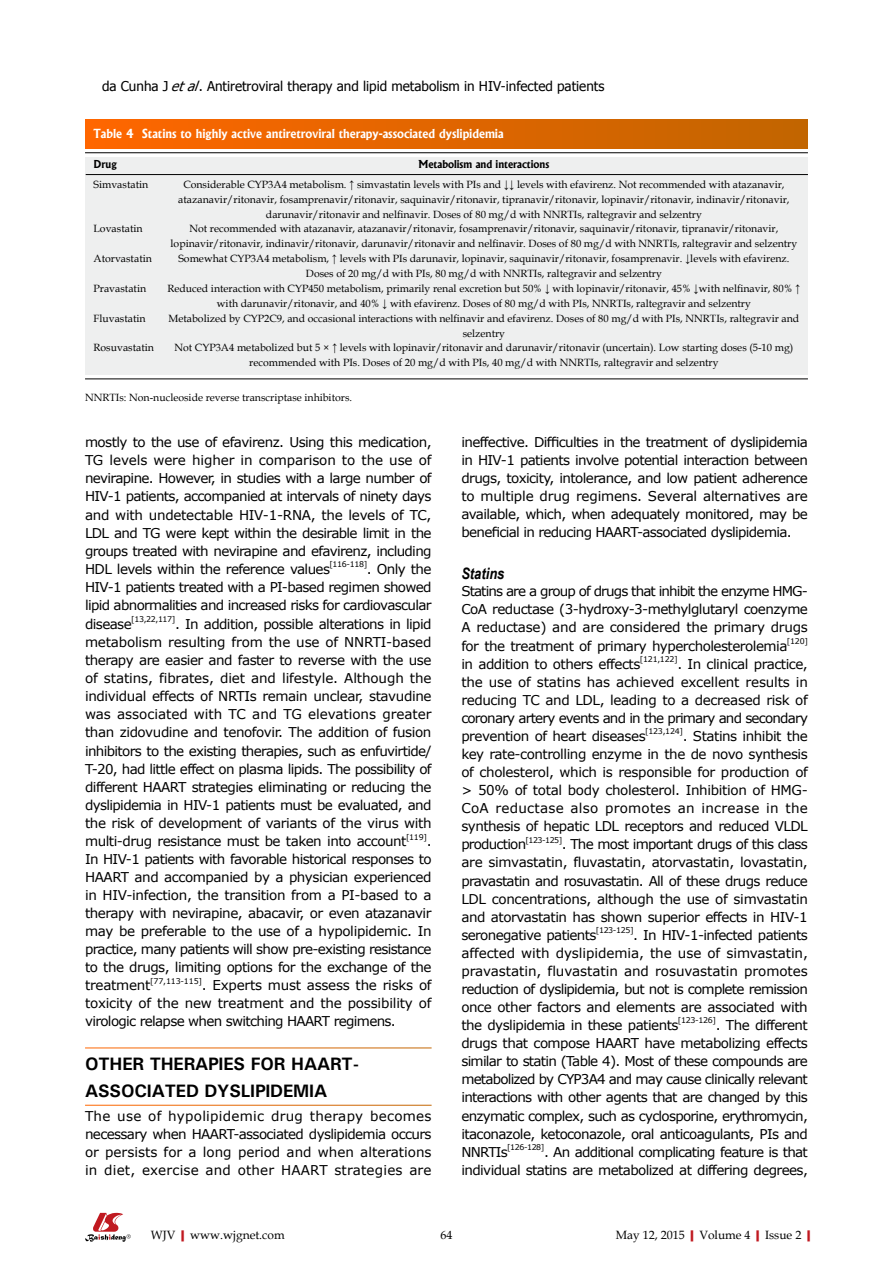
<style>
.page{position:relative;width:893px;height:1263px;background:#fff}
.page>*{position:absolute;margin:0;border:0;box-sizing:border-box;transform-origin:0 0}
.t1{font:700 18px/27px "Univers";letter-spacing:-.01em;color:#000}
.t2{font:italic 700 15.75px "Arial Narrow";color:#000}
.t3{font:13.5px/18px "Verdana";letter-spacing:-.045em;color:#000;text-align:justify}
.t4{font:13.5px "Tahoma";color:#000}
.t5{font:700 12px "Albertus";color:#fff}
.t6{font:12px "Book Antiqua";color:#000}
.t7{font:10.5px/15px "Book Antiqua";color:#000;text-align:center}
.t8{font:700 10.5px "Albertus";color:#000}
.t9{font:7.8px "Verdana";letter-spacing:-.04em;color:#000}
.s1{font-style:italic}
.s2{font-weight:700;color:#c01920}
</style>
<div class="page">
<div style="left:85px;top:157px;width:723px;height:217px;background:#eeefef"></div>
<svg style="left:85px;top:1213px;width:46px;height:29px"></svg>
<div style="left:85px;top:119px;width:723px;height:29px;background:linear-gradient(to right,#f60,#c16500)"></div>
<hr style="left:85px;top:152px;width:723px;height:1px;background:#000">
<hr style="left:86px;top:174px;width:722px;height:1px;background:#000">
<hr style="left:85px;top:378px;width:723px;height:1px;background:#000">
<p class="t4" style="left:102px;top:77px;width:504px">da Cunha J <span class="s1">etal</span>. Antiretroviral therapy and lipid metabolism in HIV-infected patients</p>
<p class="t5" style="left:94px;top:126px;width:412px">Table 4 Statins to highly active antiretroviral therapy-associated dyslipidemia</p>
<p class="t8" style="left:94px;top:158px;width:25px">Drug</p>
<p class="t8" style="left:419px;top:158px;width:132px">Metabolism and interactions</p>
<p class="t7" style="left:94px;top:176px;width:56px">Simvastatin</p>
<p class="t7" style="left:178px;top:176px;width:613px">Considerable CYP3A4 metabolism. ↑ simvastatin levels with PIs and ↓↓ levels with efavirenz. Not recommended with atazanavir, atazanavir/ritonavir, fosamprenavir/ritonavir, saquinavir/ritonavir, tipranavir/ritonavir, lopinavir/ritonavir, indinavir/ritonavir, darunavir/ritonavir and nelfinavir. Doses of 80 mg/d with NNRTIs, raltegravir and selzentry</p>
<p class="t7" style="left:94px;top:221px;width:51px">Lovastatin</p>
<p class="t7" style="left:171px;top:221px;width:628px">Not recommended with atazanavir, atazanavir/ritonavir, fosamprenavir/ritonavir, saquinavir/ritonavir, tipranavir/ritonavir, lopinavir/ritonavir, indinavir/ritonavir, darunavir/ritonavir and nelfinavir. Doses of 80 mg/d with NNRTIs, raltegravir and selzentry</p>
<p class="t7" style="left:94px;top:251px;width:60px">Atorvastatin</p>
<p class="t7" style="left:178px;top:251px;width:612px">Somewhat CYP3A4 metabolism, ↑ levels with PIs darunavir, lopinavir, saquinavir/ritonavir, fosamprenavir. ↓levels with efavirenz.<br>Doses of 20 mg/d with PIs, 80 mg/d with NNRTIs, raltegravir and selzentry</p>
<p class="t7" style="left:94px;top:281px;width:54px">Pravastatin</p>
<p class="t7" style="left:167px;top:281px;width:634px">Reduced interaction with CYP450 metabolism, primarily renal excretion but 50% ↓ with lopinavir/ritonavir, 45% ↓with nelfinavir, 80% ↑ with darunavir/ritonavir, and 40% ↓ with efavirenz. Doses of 80 mg/d with PIs, NNRTIs, raltegravir and selzentry</p>
<p class="t7" style="left:94px;top:310px;width:54px">Fluvastatin</p>
<p class="t7" style="left:168px;top:310px;width:632px">Metabolized by CYP2C9, and occasional interactions with nelfinavir and efavirenz. Doses of 80 mg/d with PIs, NNRTIs, raltegravir and selzentry</p>
<p class="t7" style="left:94px;top:340px;width:62px">Rosuvastatin</p>
<p class="t7" style="left:174px;top:340px;width:620px">Not CYP3A4 metabolized but 5 × ↑ levels with lopinavir/ritonavir and darunavir/ritonavir (uncertain). Low starting doses (5-10 mg) recommended with PIs. Doses of 20 mg/d with PIs, 40 mg/d with NNRTIs, raltegravir and selzentry</p>
<p class="t7" style="left:85px;top:390px;width:269px">NNRTIs: Non-nucleoside reverse transcriptase inhibitors.</p>
<p class="t3" style="left:85px;top:433px;width:348px">mostly to the use of efavirenz. Using this medication, TG levels were higher in comparison to the use of nevirapine. However, in studies with a large number of HIV-1 patients, accompanied at intervals of ninety days and with undetectable HIV-1-RNA, the levels of TC, LDL and TG were kept within the desirable limit in the groups treated with nevirapine and efavirenz, including HDL levels within the reference values</p>
<p class="t9" style="left:329px;top:559px;width:39px">[116-118]</p>
<p class="t3" style="left:85px;top:560px;width:348px;text-indent:282px">. Only the HIV-1 patients treated with a PI-based regimen showed lipid abnormalities and increased risks for cardiovascular disease</p>
<p class="t9" style="left:131px;top:614px;width:46px">[13,22,117]</p>
<p class="t3" style="left:85px;top:614px;width:348px;text-indent:90px">. In addition, possible alterations in lipid metabolism resulting from the use of NNRTI-based therapy are easier and faster to reverse with the use of statins, fibrates, diet and lifestyle. Although the individual effects of NRTIs remain unclear, stavudine was associated with TC and TG elevations greater than zidovudine and tenofovir. The addition of fusion inhibitors to the existing therapies, such as enfuvirtide/ T-20, had little effect on plasma lipids. The possibility of different HAART strategies eliminating or reducing the dyslipidemia in HIV-1 patients must be evaluated, and the risk of development of variants of the virus with multi-drug resistance must be taken into account</p>
<p class="t9" style="left:406px;top:832px;width:22px">[119]</p>
<p class="t3" style="left:85px;top:832px;width:348px;text-indent:342px">.<br>In HIV-1 patients with favorable historical responses to HAART and accompanied by a physician experienced in HIV-infection, the transition from a PI-based to a therapy with nevirapine, abacavir, or even atazanavir may be preferable to the use of a hypolipidemic. In practice, many patients will show pre-existing resistance to the drugs, limiting options for the exchange of the treatment</p>
<p class="t9" style="left:150px;top:976px;width:53px">[77,113-115]</p>
<p class="t3" style="left:85px;top:976px;width:348px;text-indent:117px">. Experts must assess the risks of toxicity of the new treatment and the possibility of virologic relapse when switching HAART regimens.</p>
<p class="t1" style="left:85px;top:1050px;width:275px">OTHER THERAPIES FOR HAART-<br>ASSOCIATED DYSLIPIDEMIA</p>
<p class="t3" style="left:85px;top:1106px;width:348px">The use of hypolipidemic drug therapy becomes necessary when HAART-associated dyslipidemia occurs or persists for a long period and when alterations in diet, exercise and other HAART strategies are</p>
<p class="t3" style="left:461px;top:433px;width:348px">ineffective. Difficulties in the treatment of dyslipidemia in HIV-1 patients involve potential interaction between drugs, toxicity, intolerance, and low patient adherence to multiple drug regimens. Several alternatives are available, which, when adequately monitored, may be beneficial in reducing HAART-associated dyslipidemia.</p>
<p class="t2" style="left:461px;top:562px;width:45px">Statins</p>
<p class="t3" style="left:461px;top:582px;width:348px">Statins are a group of drugs that inhibit the enzyme HMG-CoA reductase (3-hydroxy-3-methylglutaryl coenzyme A reductase) and are considered the primary drugs for the treatment of primary hypercholesterolemia</p>
<p class="t9" style="left:787px;top:636px;width:22px">[120]</p>
<p class="t3" style="left:461px;top:654px;width:181px">in addition to others effects</p>
<p class="t9" style="left:640px;top:654px;width:39px">[121,122]</p>
<p class="t3" style="left:461px;top:654px;width:348px;text-indent:216px">. In clinical practice, the use of statins has achieved excellent results in reducing TC and LDL, leading to a decreased risk of coronary artery events and in the primary and secondary prevention of heart diseases</p>
<p class="t9" style="left:645px;top:726px;width:39px">[123,124]</p>
<p class="t3" style="left:461px;top:726px;width:348px;text-indent:221px">. Statins inhibit the key rate-controlling enzyme in the de novo synthesis of cholesterol, which is responsible for production of &gt; 50% of total body cholesterol. Inhibition of HMG-CoA reductase also promotes an increase in the synthesis of hepatic LDL receptors and reduced VLDL production</p>
<p class="t9" style="left:525px;top:835px;width:38px">[123-125]</p>
<p class="t3" style="left:461px;top:835px;width:348px;text-indent:101px">. The most important drugs of this class are simvastatin, fluvastatin, atorvastatin, lovastatin, pravastatin and rosuvastatin. All of these drugs reduce LDL concentrations, although the use of simvastatin and atorvastatin has shown superior effects in HIV-1 seronegative patients</p>
<p class="t9" style="left:596px;top:925px;width:39px">[123-125]</p>
<p class="t3" style="left:461px;top:925px;width:348px;text-indent:172px">. In HIV-1-infected patients affected with dyslipidemia, the use of simvastatin, pravastatin, fluvastatin and rosuvastatin promotes reduction of dyslipidemia, but not is complete remission once other factors and elements are associated with the dyslipidemia in these patients</p>
<p class="t9" style="left:678px;top:1015px;width:40px">[123-126]</p>
<p class="t3" style="left:461px;top:1016px;width:348px;text-indent:254px">. The different drugs that compose HAART have metabolizing effects similar to statin (Table 4). Most of these compounds are metabolized by CYP3A4 and may cause clinically relevant interactions with other agents that are changed by this enzymatic complex, such as cyclosporine, erythromycin, itaconazole, ketoconazole, oral anticoagulants, PIs and NNRTIs</p>
<p class="t9" style="left:507px;top:1142px;width:39px">[126-128]</p>
<p class="t3" style="left:461px;top:1142px;width:348px;text-align:right">. An additional complicating feature is that<br>individual statins are metabolized at differing degrees,</p>
<p class="t6" style="left:151px;top:1226px;width:135px">WJV<span class="s2">|</span>www.wjgnet.com</p>
<p class="t6" style="left:440px;top:1226px;width:13px">64</p>
<p class="t6" style="left:616px;top:1226px;width:202px">May 12, 2015<span class="s2">|</span>Volume 4<span class="s2">|</span>Issue 2<span class="s2">|</span></p>
</div>
